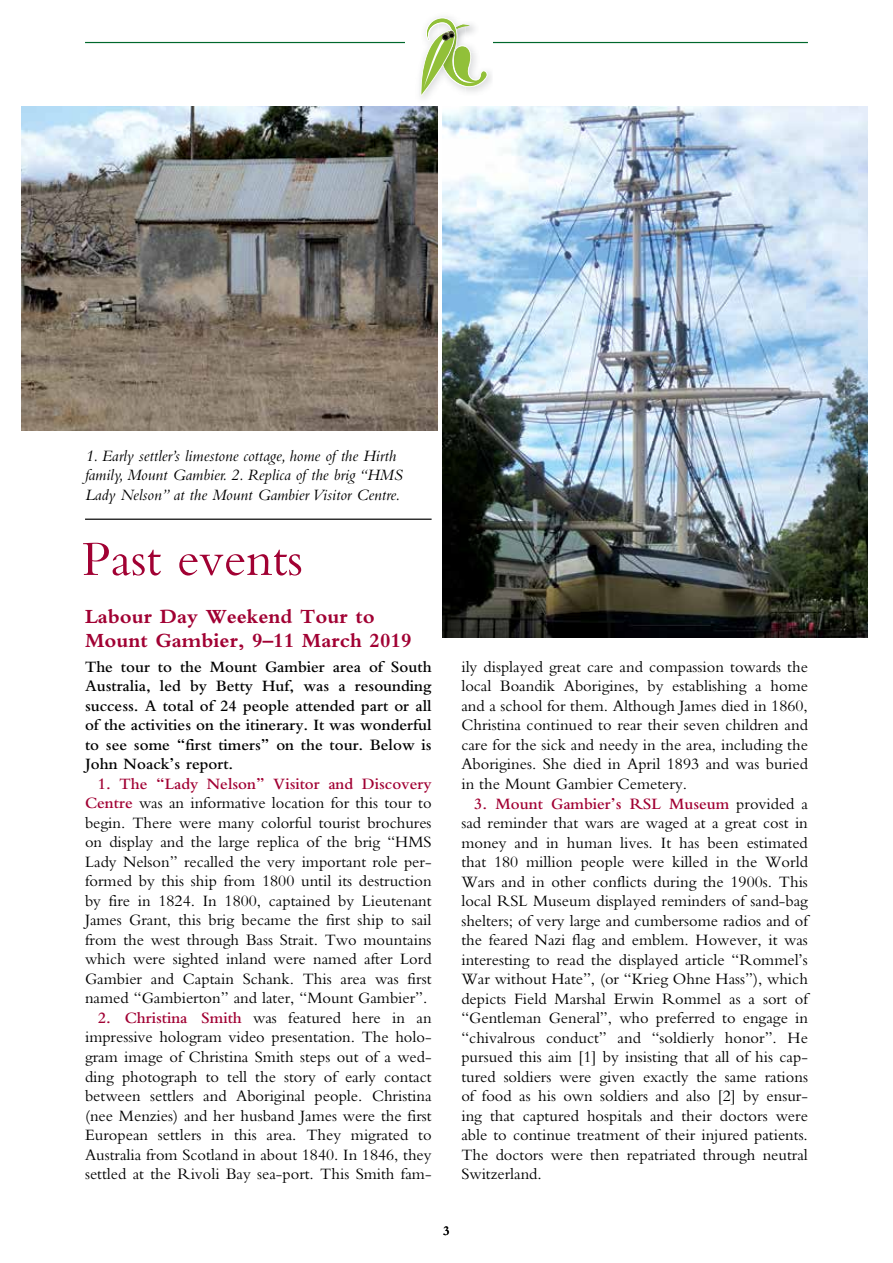
<style>
.page{position:relative;width:893px;height:1263px;background:#fff}
.page>*{position:absolute;margin:0;border:0;box-sizing:border-box;transform-origin:0 0}
.t1{font:51px "Bembo";color:#a10133}
.t2{font:700 21px/24px "Bembo";color:#a10133}
.t3{font:16.5px/19.5px "Bembo";color:#000;text-align:justify}
.t4{font:600 16.5px/19.5px "Bembo";color:#000;text-align:justify}
.t5{font:italic 16.5px/19.5px "Bembo";color:#000}
.t6{font:600 13.5px "Bembo";color:#000}
.s1{font-weight:600;color:#a10133}
</style>
<div class="page">
<hr style="left:85px;top:42px;width:723px;height:1px;background:#00682c">
<div style="left:405px;top:11px;width:88px;height:92px;background:#fff"></div>
<img style="left:419px;top:96px;width:12px;height:2px">
<svg style="left:419px;top:18px;width:69px;height:78px"></svg>
<hr style="left:85px;top:519px;width:347px;height:1px;background:#000">
<img style="left:443px;top:106px;width:424px;height:532px">
<img style="left:21px;top:106px;width:417px;height:325px">
<p class="t5" style="left:85px;top:445px;width:319px">1. Early settler’s limestone cottage, home of the Hirth family, Mount Gambier. 2. Replica of the brig “HMS<br>Lady Nelson” at the Mount Gambier Visitor Centre.</p>
<h1 class="t1" style="left:82px;top:529px;width:222px">Past events</h1>
<p class="t2" style="left:85px;top:604px;width:328px">Labour Day Weekend Tour to<br>Mount Gambier, 9–11 March 2019</p>
<p class="t4" style="left:85px;top:657px;width:348px">The tour to the Mount Gambier area of South Australia, led by Betty Huf, was a resounding success. A total of 24 people attended part or all of the activities on the itinerary. It was wonderful to see some “first timers” on the tour. Below is John Noack’s report.</p>
<p class="t3" style="left:85px;top:774px;width:348px;text-indent:13px"><span class="s1">1. The “Lady Nelson” Visitor and Discovery Centre</span> was an informative location for this tour to begin. There were many colorful tourist brochures on display and the large replica of the brig “HMS Lady Nelson” recalled the very important role per&shy;formed by this ship from 1800 until its destruction by fire in 1824. In 1800, captained by Lieutenant James Grant, this brig became the first ship to sail from the west through Bass Strait. Two mountains which were sighted inland were named after Lord Gambier and Captain Schank. This area was first named “Gambierton” and later, “Mount Gambier”.</p>
<p class="t3" style="left:85px;top:1008px;width:348px;text-indent:13px"><span class="s1">2. Christina Smith</span> was featured here in an impressive hologram video presentation. The holo&shy;gram image of Christina Smith steps out of a wed&shy;ding photograph to tell the story of early contact between settlers and Aboriginal people. Christina (nee Menzies) and her husband James were the first European settlers in this area. They migrated to Australia from Scotland in about 1840. In 1846, they settled at the Rivoli Bay sea-port. This Smith fam-</p>
<p class="t3" style="left:461px;top:657px;width:348px">ily displayed great care and compassion towards the local Boandik Aborigines, by establishing a home and a school for them. Although James died in 1860, Christina continued to rear their seven children and care for the sick and needy in the area, including the Aborigines. She died in April 1893 and was buried in the Mount Gambier Cemetery.</p>
<p class="t3" style="left:461px;top:793px;width:348px;text-indent:13px"><span class="s1">3. Mount Gambier’s RSL Museum</span> provided a sad reminder that wars are waged at a great cost in money and in human lives. It has been estimated that 180 million people were killed in the World Wars and in other conflicts during the 1900s. This local RSL Museum displayed reminders of sand-bag shelters; of very large and cumbersome radios and of the feared Nazi flag and emblem. However, it was interesting to read the displayed article “Rommel’s War without Hate”, (or “Krieg Ohne Hass”), which depicts Field Marshal Erwin Rommel as a sort of “Gentleman General”, who preferred to engage in “chivalrous conduct” and “soldierly honor”. He pursued this aim [1] by insisting that all of his cap&shy;tured soldiers were given exactly the same rations of food as his own soldiers and also [2] by ensur&shy;ing that captured hospitals and their doctors were able to continue treatment of their injured patients.<br>The doctors were then repatriated through neutral Switzerland.</p>
<p class="t6" style="left:443px;top:1223px;width:8px">3</p>
</div>
